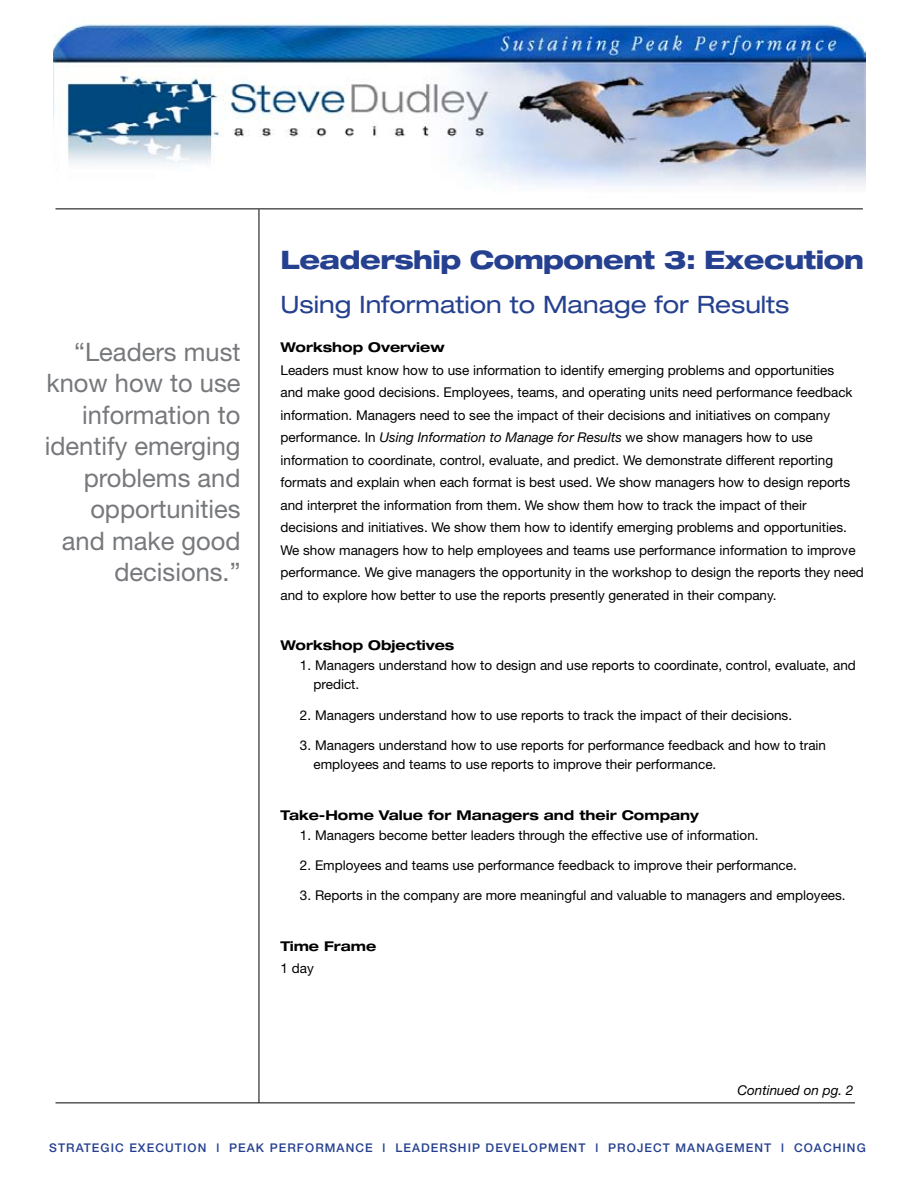
<style>
.page{position:relative;width:918px;height:1188px;background:#fff}
.page>*{position:absolute;margin:0;border:0;box-sizing:border-box;transform-origin:0 0}
.t1{font:25.5px/31.5px "Helvetica Neue";color:#77787b;text-align:right}
.t2{font:800 expanded 25.5px "Helvetica Neue";letter-spacing:-.02em;color:#25408f}
.t3{font:expanded 24px "Helvetica Neue";color:#25408f}
.t4{font:13.5px/22.5px "Helvetica Neue";color:#000}
.t5{font:700 expanded 13.5px "Helvetica Neue";color:#000}
.t6{font:italic 13.5px "Helvetica Neue";color:#000}
.t7{font:500 12px "Helvetica Neue";letter-spacing:.09em;color:#25408f}
.s1{font-style:italic}
</style>
<div class="page">
<img style="left:53px;top:22px;width:813px;height:233px">
<hr style="left:259px;top:209px;width:1px;height:894px;background:#000">
<hr style="left:56px;top:208px;width:807px;height:1px;background:#000">
<hr style="left:56px;top:1102px;width:799px;height:1px;background:#000">
<h1 class="t1" style="left:45px;top:335px;width:197px">“Leaders must know how to use information to identify emerging problems and opportunities and make good decisions.”</h1>
<h1 class="t2" style="left:280px;top:243px;width:585px">Leadership Component 3: Execution</h1>
<h2 class="t3" style="left:280px;top:289px;width:510px">Using Information to Manage for Results</h2>
<p class="t5" style="left:280px;top:339px;width:166px">Workshop Overview</p>
<p class="t4" style="left:280px;top:359px;width:585px">Leaders must know how to use information to identify emerging problems and opportunities<br>and make good decisions. Employees, teams, and operating units need performance feedback information. Managers need to see the impact of their decisions and initiatives on company performance. In <span class="s1">Using Information to Manage for Results</span> we show managers how to use information to coordinate, control, evaluate, and predict. We demonstrate different reporting formats and explain when each format is best used. We show managers how to design reports and interpret the information from them. We show them how to track the impact of their decisions and initiatives. We show them how to identify emerging problems and opportunities.<br>We show managers how to help employees and teams use performance information to improve performance. We give managers the opportunity in the workshop to design the reports they need and to explore how better to use the reports presently generated in their company.</p>
<p class="t5" style="left:280px;top:637px;width:175px">Workshop Objectives</p>
<p class="t4" style="left:313px;top:655px;width:544px;line-height:19.5px;text-indent:-14px">1. Managers understand how to design and use reports to coordinate, control, evaluate, and predict.</p>
<p class="t4" style="left:300px;top:703px;width:494px">2. Managers understand how to use reports to track the impact of their decisions.</p>
<p class="t4" style="left:313px;top:735px;width:514px;line-height:19.5px;text-indent:-14px">3. Managers understand how to use reports for performance feedback and how to train employees and teams to use reports to improve their performance.</p>
<p class="t5" style="left:280px;top:807px;width:420px">Take-Home Value for Managers and their Company</p>
<p class="t4" style="left:300px;top:823px;width:460px">1. Managers become better leaders through the effective use of information.</p>
<p class="t4" style="left:300px;top:854px;width:498px">2. Employees and teams use performance feedback to improve their performance.</p>
<p class="t4" style="left:300px;top:884px;width:547px">3. Reports in the company are more meaningful and valuable to managers and employees.</p>
<p class="t5" style="left:280px;top:937px;width:97px">Time Frame</p>
<p class="t4" style="left:280px;top:957px;width:35px">1 day</p>
<p class="t6" style="left:737px;top:1082px;width:118px">Continued on pg. 2</p>
<p class="t7" style="left:49px;top:1141px;width:818px">STRATEGIC EXECUTION l PEAK PERFORMANCE l LEADERSHIP DEVELOPMENT l PROJECT MANAGEMENT l COACHING</p>
</div>
